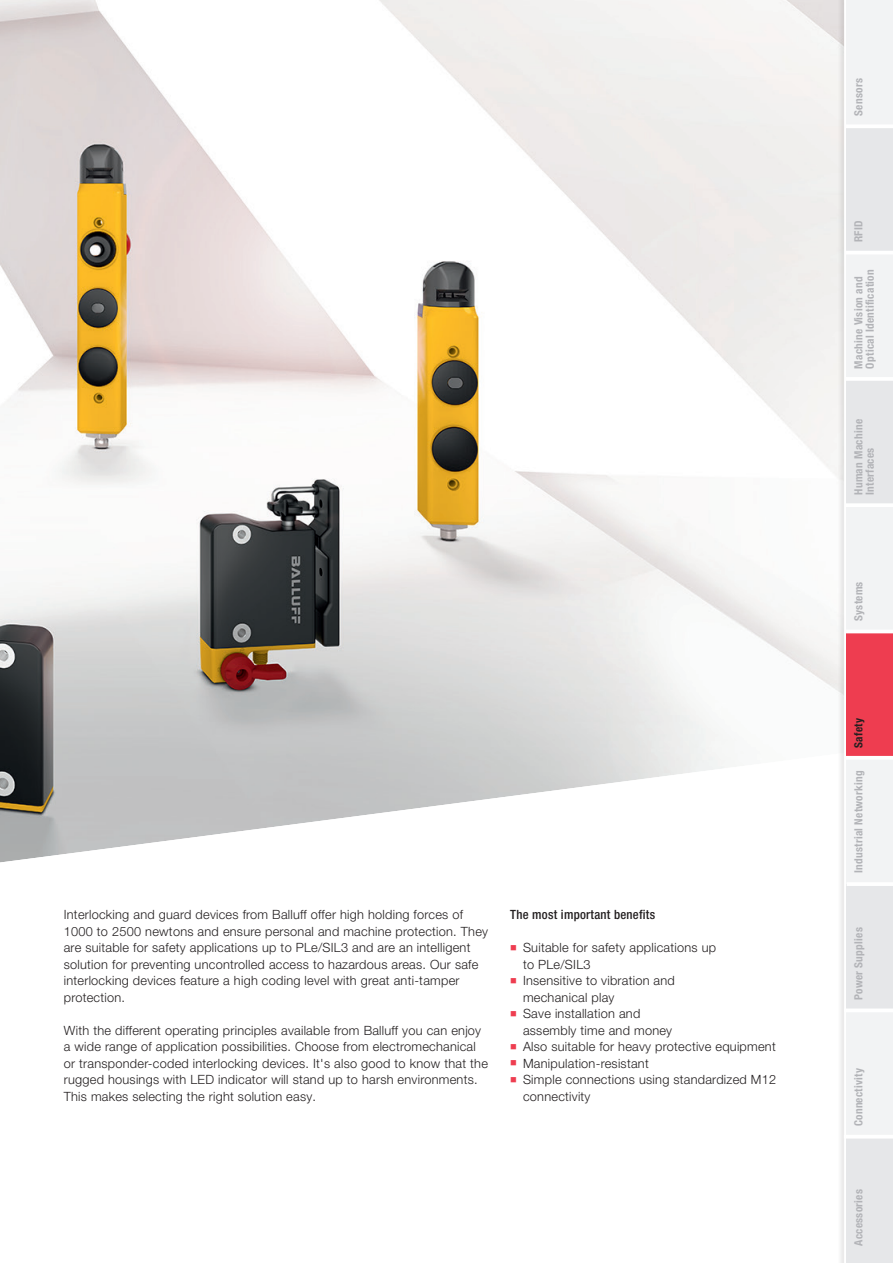
<style>
.page{position:relative;width:893px;height:1263px;background:#fff}
.page>*{position:absolute;margin:0;border:0;box-sizing:border-box;transform-origin:0 0}
.t1{font:300 12.75px/16.5px "Helvetica Neue LT Pro";letter-spacing:.02em;color:#231f20}
.t2{font:500 condensed 12.75px "Helvetica Neue LT Pro";letter-spacing:.02em;color:#231f20}
.t3{font:700 condensed 11.25px/11.2px "Helvetica Neue LT Pro";letter-spacing:.025em;color:#b2b3b7}
.t4{font:700 condensed 11.25px "Helvetica Neue LT Pro";letter-spacing:.025em;color:#231f20}
.t5{font:9px "Wingdings";color:#ee3d50}
.s1{color:#ee3d50}
</style>
<div class="page">
<img style="left:0;top:0;width:837px;height:718px">
<svg style="left:0;top:718px;width:726px;height:145px"></svg>
<div style="left:837px;top:0;width:12px;height:1263px;background:#231f20;opacity:.15"></div>
<hr style="left:844px;top:0;width:4px;height:1263px;background:#fff">
<div style="left:846px;top:1010px;width:47px;height:127px;background:#f2f3f4"></div>
<div style="left:846px;top:1137px;width:47px;height:126px;background:#e6e7e9"></div>
<hr style="left:844px;top:1135px;width:49px;height:3px;background:#fff">
<div style="left:846px;top:0;width:47px;height:126px;background:#f2f3f4"></div>
<div style="left:846px;top:505px;width:47px;height:126px;background:#f2f3f4"></div>
<div style="left:846px;top:253px;width:47px;height:126px;background:#f2f3f4"></div>
<div style="left:846px;top:758px;width:47px;height:126px;background:#f2f3f4"></div>
<div style="left:846px;top:126px;width:47px;height:127px;background:#e6e7e9"></div>
<div style="left:846px;top:631px;width:47px;height:127px;background:#ee3d50"></div>
<div style="left:846px;top:379px;width:47px;height:126px;background:#e6e7e9"></div>
<div style="left:846px;top:884px;width:47px;height:126px;background:#e6e7e9"></div>
<hr style="left:846px;top:124px;width:47px;height:4px;background:#fff">
<hr style="left:846px;top:251px;width:47px;height:3px;background:#fff">
<hr style="left:846px;top:377px;width:47px;height:4px;background:#fff">
<hr style="left:845px;top:503px;width:48px;height:4px;background:#fff">
<hr style="left:846px;top:630px;width:47px;height:3px;background:#fff">
<hr style="left:846px;top:756px;width:47px;height:4px;background:#fff">
<hr style="left:847px;top:882px;width:46px;height:4px;background:#fff">
<svg style="left:846px;top:1008px;width:47px;height:4px"></svg>
<p class="t1" style="left:64px;top:906px;width:426px">Interlocking and guard devices from Balluff offer high holding forces of 1000 to 2500 newtons and ensure personal and machine protection. They are suitable for safety applications up to PLe/SIL3 and are an intelligent solution for preventing uncontrolled access to hazardous areas. Our safe interlocking devices feature a high coding level with great anti-tamper protection.</p>
<p class="t1" style="left:64px;top:1022px;width:426px">With the different operating principles available from Balluff you can enjoy a wide range of application possibilities. Choose from electromechanical or transponder-coded interlocking devices. It's also good to know that the rugged housings with LED indicator will stand up to harsh environments.<br>This makes selecting the right solution easy.</p>
<p class="t2" style="left:510px;top:907px;width:146px">The most important benefits</p>
<p class="t5" style="left:517px;top:943px;width:10px">■</p>
<p class="t1" style="left:523px;top:939px;width:195px;text-indent:-13px"><span class="s1">■</span> Suitable for safety applications up to PLe/SIL3</p>
<p class="t5" style="left:517px;top:976px;width:10px">■</p>
<p class="t1" style="left:523px;top:972px;width:153px;text-indent:-13px"><span class="s1">■</span> Insensitive to vibration and mechanical play</p>
<p class="t5" style="left:517px;top:1009px;width:10px">■</p>
<p class="t1" style="left:523px;top:1005px;width:151px;text-indent:-13px"><span class="s1">■</span> Save installation and assembly time and money</p>
<p class="t5" style="left:517px;top:1042px;width:10px">■</p>
<p class="t1" style="left:510px;top:1038px;width:267px"><span class="s1">■</span> Also suitable for heavy protective equipment</p>
<p class="t5" style="left:517px;top:1058px;width:10px">■</p>
<p class="t1" style="left:510px;top:1055px;width:140px"><span class="s1">■</span> Manipulation-resistant</p>
<p class="t5" style="left:517px;top:1075px;width:10px">■</p>
<p class="t1" style="left:523px;top:1071px;width:255px;text-indent:-13px"><span class="s1">■</span> Simple connections using standardized M12 connectivity</p>
<p class="t3" style="left:853px;top:116px;width:39px;rotate:-90deg">Sensors</p>
<p class="t3" style="left:853px;top:242px;width:23px;rotate:-90deg">RFID</p>
<p class="t3" style="left:853px;top:368px;width:100px;rotate:-90deg">Machine Vision and<br>Optical Identification</p>
<p class="t3" style="left:853px;top:495px;width:77px;rotate:-90deg">Human Machine<br>Interfaces</p>
<p class="t3" style="left:853px;top:621px;width:41px;rotate:-90deg">Systems</p>
<p class="t4" style="left:852px;top:748px;width:31px;rotate:-90deg">Safety</p>
<p class="t3" style="left:853px;top:873px;width:104px;rotate:-90deg">Industrial Networking</p>
<p class="t3" style="left:853px;top:1000px;width:74px;rotate:-90deg">Power Supplies</p>
<p class="t3" style="left:853px;top:1126px;width:60px;rotate:-90deg">Connectivity</p>
<p class="t3" style="left:853px;top:1246px;width:58px;rotate:-90deg">Accessories</p>
</div>
